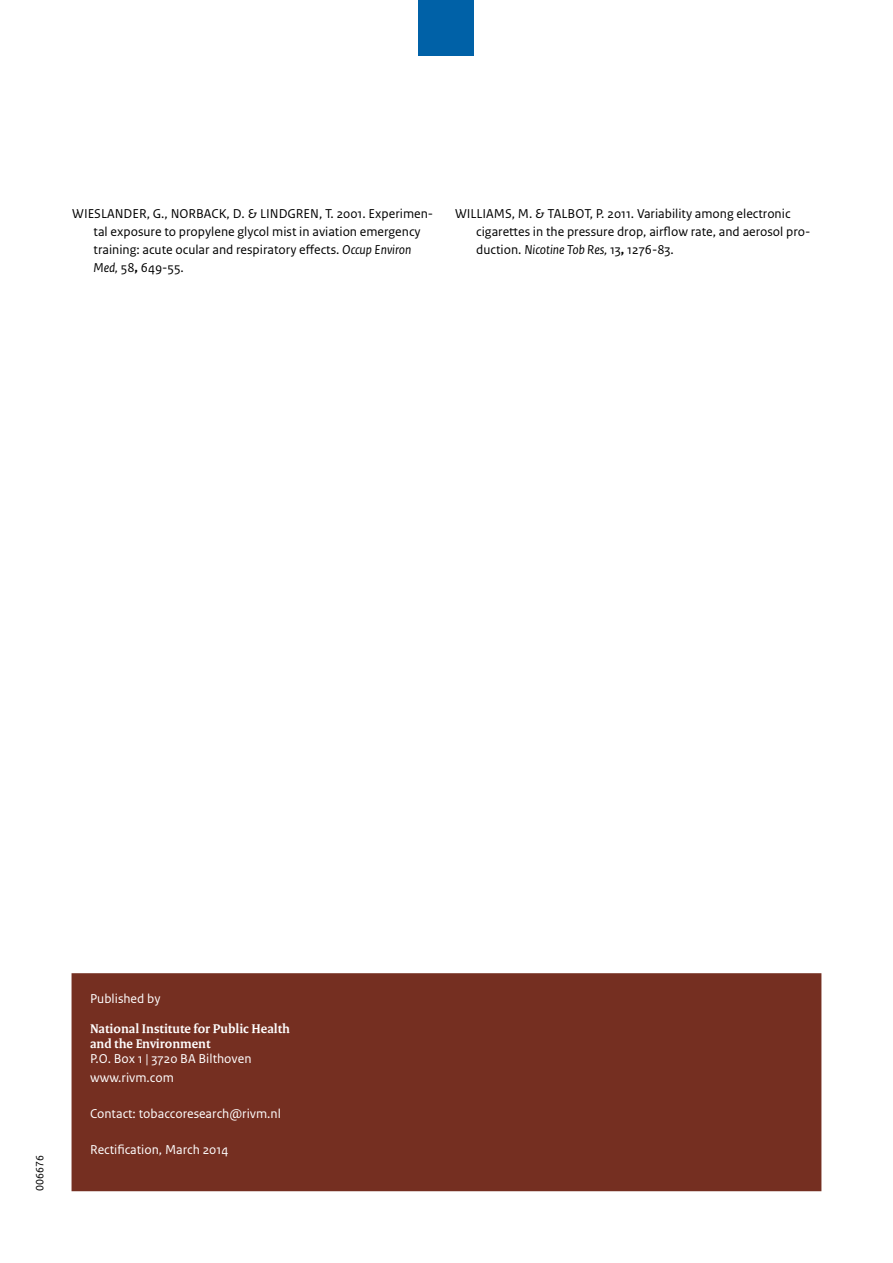
<style>
.page{position:relative;width:893px;height:1263px;background:#fff}
.page>*{position:absolute;margin:0;border:0;box-sizing:border-box;transform-origin:0 0}
.t1{font:13.5px/18px "Rijksoverheid Sans Text";color:#000}
._10_RIVM_Broodtekst{font:13.5px "Rijksoverheid Sans Text";color:#fff}
.RIVM_Kadertekst_Sans{font:700 13.5px/15px "Rijksoverheid Serif";color:#fff}
.RIVM_Kadertekst_Sans-2{font:13.5px "Rijksoverheid Sans Text";color:#fff}
.t2{font:11.25px "Rijksoverheid Sans Text";color:#000}
.s1{font-style:italic}
.s2{font-weight:700}
</style>
<div class="page">
<div style="left:72px;top:974px;width:749px;height:216px;background:#752f21"></div>
<div style="left:72px;top:973px;width:749px;height:218px;border:2px solid #752f21"></div>
<div style="left:419px;top:0;width:55px;height:55px;background:#0061a7"></div>
<p class="t1" style="left:94px;top:205px;width:341px;text-indent:-21px">WIESLANDER, G., NORBACK, D. &amp; LINDGREN, T. 2001. Experimen&shy;tal exposure to propylene glycol mist in aviation emergency training: acute ocular and respiratory effects. <span class="s1">Occup Environ Med,</span> 58<span class="s2">,</span> 649-55.</p>
<p class="t1" style="left:476px;top:205px;width:336px;text-indent:-21px">WILLIAMS, M. &amp; TALBOT, P. 2011. Variability among electronic cigarettes in the pressure drop, airflow rate, and aerosol pro&shy;duction. <span class="s1">Nicotine Tob Res,</span> 13<span class="s2">,</span> 1276-83.</p>
<p class="t2" style="left:33px;top:1191px;width:37px;rotate:-90deg">006676</p>
<p class="RIVM_Kadertekst_Sans-2" style="left:90px;top:990px;width:72px">Published by</p>
<p class="RIVM_Kadertekst_Sans" style="left:90px;top:1021px;width:202px">National Institute for Public Health and the Environment</p>
<p class="RIVM_Kadertekst_Sans-2" style="left:90px;top:1050px;width:163px">P.O. Box 1 | 3720 BA Bilthoven</p>
<p class="_10_RIVM_Broodtekst" style="left:90px;top:1070px;width:85px">www.rivm.com</p>
<p class="_10_RIVM_Broodtekst" style="left:90px;top:1106px;width:192px">Contact: tobaccoresearch@rivm.nl</p>
<p class="_10_RIVM_Broodtekst" style="left:90px;top:1142px;width:140px">Rectification, March 2014</p>
</div>
